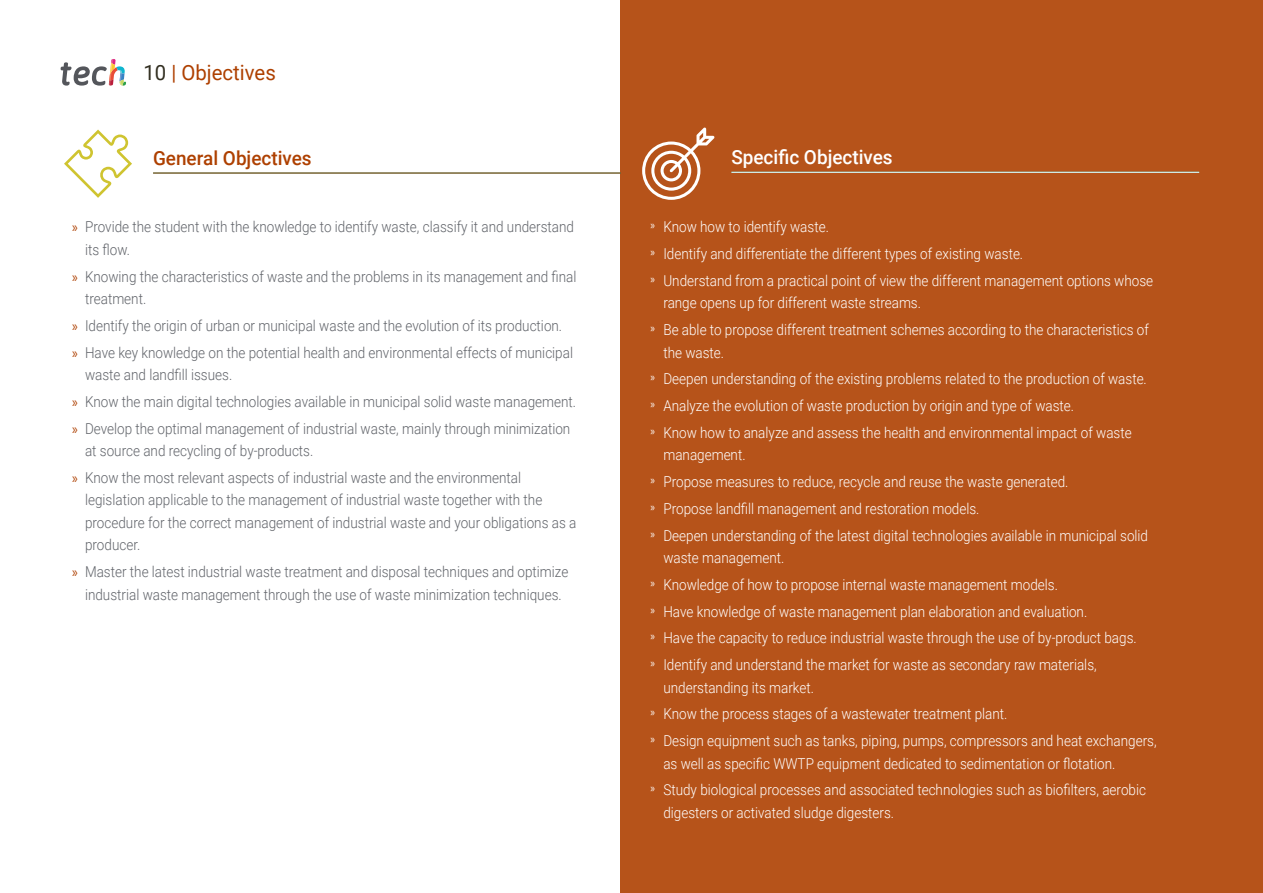
<style>
.page{position:relative;width:1263px;height:893px;background:#fff}
.page>*{position:absolute;margin:0;border:0;box-sizing:border-box;transform-origin:0 0}
.t1{font:21px "Roboto";color:#ae4000}
.t2{font:500 19.5px "Roboto";color:#fff}
.t3{font:500 19.5px "Roboto";color:#ae4000}
.t4{font:300 15px/26.7px "Roboto";color:#fff;scale:.9 1}
.t5{font:300 15px/22.5px "Roboto";color:#61646a;scale:.9 1}
.s1{color:#312e20}
.s2{font-family:"Myriad Pro";font-weight:400;color:#ae4000}
</style>
<div class="page">
<div style="left:621px;top:0;width:642px;height:893px;background:#b6531a"></div>
<svg style="left:642px;top:127px;width:72px;height:73px"></svg>
<hr style="left:731px;top:172px;width:468px;height:1px;background:#fff">
<hr style="left:153px;top:173px;width:468px;height:1px;background:#ae4000">
<svg style="left:64px;top:130px;width:68px;height:68px"></svg>
<svg style="left:61px;top:59px;width:65px;height:27px"></svg>
<h1 class="t1" style="left:144px;top:57px;width:134px"><span class="s1">10</span> | Objectives</h1>
<h2 class="t3" style="left:153px;top:144px;width:160px">General Objectives</h2>
<h2 class="t2" style="left:731px;top:143px;width:163px">Specific Objectives</h2>
<p class="t5" style="left:85px;top:215px;width:545px;text-indent:-13px"><span class="s2">»</span> Provide the student with the knowledge to identify waste, classify it and understand its flow.</p>
<p class="t5" style="left:85px;top:264px;width:547px;text-indent:-13px"><span class="s2">»</span> Knowing the characteristics of waste and the problems in its management and final treatment.</p>
<p class="t5" style="left:72px;top:312px;width:558px;line-height:26.7px"><span class="s2">»</span> Identify the origin of urban or municipal waste and the evolution of its production.<br><span class="s2">»</span> Have key knowledge on the potential health and environmental effects of municipal</p>
<p class="t5" style="left:72px;top:361px;width:561px;line-height:26.7px;text-indent:13px">waste and landfill issues.<br><span class="s2">»</span> Know the main digital technologies available in municipal solid waste management. <span class="s2">»</span> Develop the optimal management of industrial waste, mainly through minimization</p>
<p class="t5" style="left:72px;top:437px;width:500px;line-height:26.7px;text-indent:13px">at source and recycling of by-products.<br><span class="s2">»</span> Know the most relevant aspects of industrial waste and the environmental</p>
<p class="t5" style="left:85px;top:488px;width:547px">legislation applicable to the management of industrial waste together with the procedure for the correct management of industrial waste and your obligations as a producer.</p>
<p class="t5" style="left:72px;top:560px;width:553px;text-align:center"><span class="s2">»</span> Master the latest industrial waste treatment and disposal techniques and optimize industrial waste management through the use of waste minimization techniques.</p>
<p class="t4" style="left:651px;top:213px;width:560px"><sup>»</sup> Know how to identify waste.<br><sup>»</sup> Identify and differentiate the different types of existing waste.<br><sup>»</sup> Understand from a practical point of view the different management options whose</p>
<p class="t4" style="left:651px;top:289px;width:555px;text-indent:13px">range opens up for different waste streams.<br><sup>»</sup> Be able to propose different treatment schemes according to the characteristics of</p>
<p class="t4" style="left:651px;top:338px;width:553px;text-indent:13px">the waste.<br><sup>»</sup> Deepen understanding of the existing problems related to the production of waste. <sup>»</sup> Analyze the evolution of waste production by origin and type of waste.<br><sup>»</sup> Know how to analyze and assess the health and environmental impact of waste</p>
<p class="t4" style="left:651px;top:441px;width:554px;text-indent:13px">management.<br><sup>»</sup> Propose measures to reduce, recycle and reuse the waste generated.<br><sup>»</sup> Propose landfill management and restoration models.<br><sup>»</sup> Deepen understanding of the latest digital technologies available in municipal solid</p>
<p class="t4" style="left:651px;top:544px;width:542px;text-indent:13px">waste management.<br><sup>»</sup> Knowledge of how to propose internal waste management models.<br><sup>»</sup> Have knowledge of waste management plan elaboration and evaluation.<br><sup>»</sup> Have the capacity to reduce industrial waste through the use of by-product bags. <sup>»</sup> Identify and understand the market for waste as secondary raw materials,</p>
<p class="t4" style="left:651px;top:673px;width:564px;text-indent:13px">understanding its market.<br><sup>»</sup> Know the process stages of a wastewater treatment plant.<br><sup>»</sup> Design equipment such as tanks, piping, pumps, compressors and heat exchangers,</p>
<p class="t4" style="left:651px;top:749px;width:552px;text-indent:13px">as well as specific WWTP equipment dedicated to sedimentation or flotation.<br><sup>»</sup> Study biological processes and associated technologies such as biofilters, aerobic</p>
<p class="t4" style="left:663px;top:799px;width:258px">digesters or activated sludge digesters.</p>
</div>
